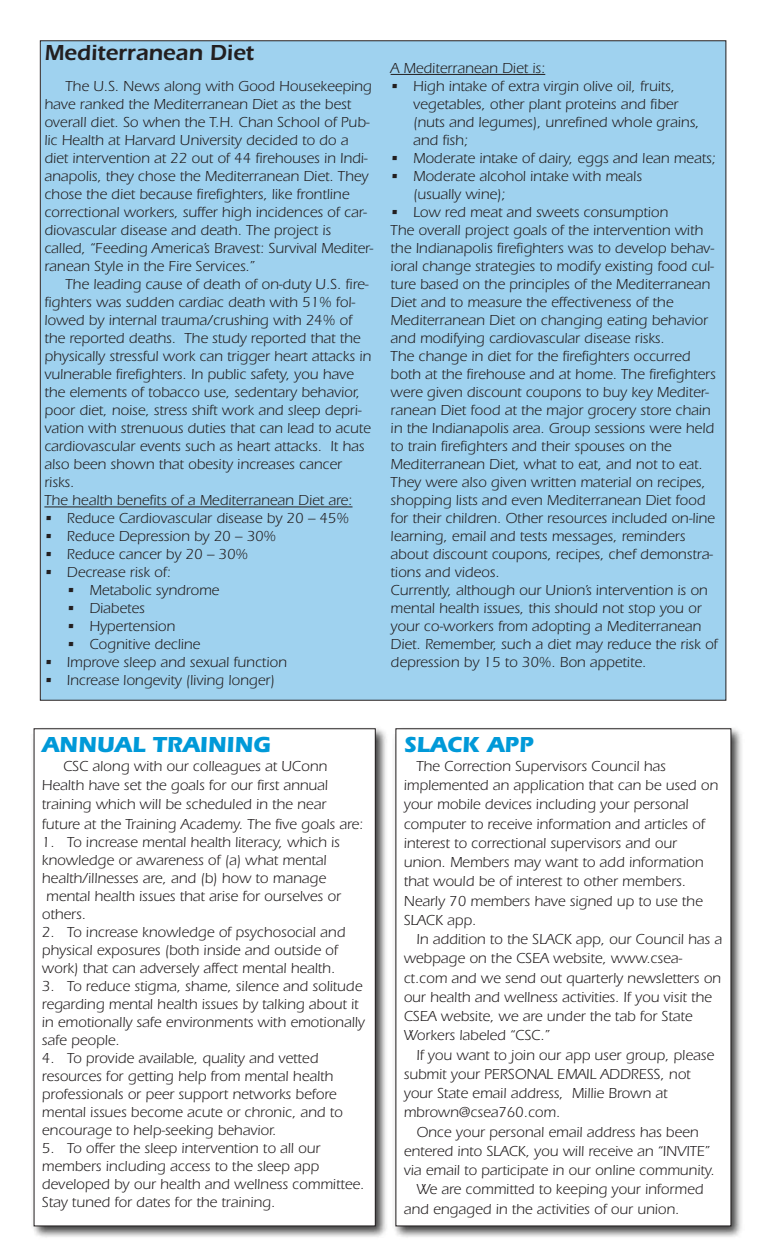
<style>
.page{position:relative;width:765px;height:1260px;background:#fff}
.page>*{position:absolute;margin:0;border:0;box-sizing:border-box;transform-origin:0 0}
.t1{font:700 22.5px "Itc Eras";color:#0099d8}
.t2{font:600 22.5px "Itc Eras";color:#231f20}
.t3{font:15px/18px "Itc Eras";color:#231f20}
</style>
<div class="page">
<div style="left:41px;top:41px;width:685px;height:659px;background:#9fd2ef"></div>
<hr style="left:44px;top:507px;width:309px;height:1px;background:#231f20">
<hr style="left:391px;top:74px;width:154px;height:1px;background:#231f20">
<img style="left:33px;top:728px;width:354px;height:509px">
<div style="left:34px;top:729px;width:341px;height:497px;background:#fff"></div>
<img style="left:394px;top:728px;width:348px;height:509px">
<div style="left:396px;top:729px;width:335px;height:497px;background:#fff"></div>
<h1 class="t2" style="left:44px;top:45px;width:211px">Mediterranean Diet</h1>
<p class="t3" style="left:44px;top:79px;width:330px;text-indent:21px">The U.S. News along with Good Housekeeping have ranked the Mediterranean Diet as the best overall diet. So when the T.H. Chan School of Pub&shy;lic Health at Harvard University decided to do a diet intervention at 22 out of 44 firehouses in Indi&shy;anapolis, they chose the Mediterranean Diet. They chose the diet because firefighters, like frontline correctional workers, suffer high incidences of car&shy;diovascular disease and death. The project is called, “Feeding America’s Bravest: Survival Mediter&shy;ranean Style in the Fire Services.”</p>
<p class="t3" style="left:44px;top:277px;width:328px;text-indent:21px">The leading cause of death of on-duty U.S. fire&shy;fighters was sudden cardiac death with 51% fol&shy;lowed by internal trauma/crushing with 24% of the reported deaths. The study reported that the physically stressful work can trigger heart attacks in vulnerable firefighters. In public safety, you have the elements of tobacco use, sedentary behavior, poor diet, noise, stress shift work and sleep depri&shy;vation with strenuous duties that can lead to acute cardiovascular events such as heart attacks. It has also been shown that obesity increases cancer risks.<br>The health benefits of a Mediterranean Diet are:</p>
<p class="t3" style="left:44px;top:511px;width:306px">• Reduce Cardiovascular disease by 20 – 45%</p>
<p class="t3" style="left:44px;top:529px;width:233px">• Reduce Depression by 20 – 30%</p>
<p class="t3" style="left:44px;top:547px;width:205px">• Reduce cancer by 20 – 30%</p>
<p class="t3" style="left:44px;top:565px;width:128px">• Decrease risk of:</p>
<p class="t3" style="left:67px;top:583px;width:154px">• Metabolic syndrome</p>
<p class="t3" style="left:67px;top:601px;width:80px">• Diabetes</p>
<p class="t3" style="left:67px;top:619px;width:110px">• Hypertension</p>
<p class="t3" style="left:67px;top:637px;width:135px">• Cognitive decline</p>
<p class="t3" style="left:44px;top:655px;width:244px">• Improve sleep and sexual function</p>
<p class="t3" style="left:44px;top:673px;width:232px">• Increase longevity (living longer)</p>
<p class="t3" style="left:391px;top:60px;width:156px">A Mediterranean Diet is:</p>
<p class="t3" style="left:413px;top:78px;width:288px;text-indent:-22px">• High intake of extra virgin olive oil, fruits, vegetables, other plant proteins and fiber (nuts and legumes), unrefined whole grains, and fish;</p>
<p class="t3" style="left:391px;top:150px;width:327px">• Moderate intake of dairy, eggs and lean meats;</p>
<p class="t3" style="left:413px;top:168px;width:230px;text-indent:-22px">• Moderate alcohol intake with meals (usually wine);</p>
<p class="t3" style="left:391px;top:204px;width:329px">• Low red meat and sweets consumption<br>The overall project goals of the intervention with the Indianapolis firefighters was to develop behav&shy;ioral change strategies to modify existing food cul&shy;ture based on the principles of the Mediterranean Diet and to measure the effectiveness of the Mediterranean Diet on changing eating behavior and modifying cardiovascular disease risks.<br>The change in diet for the firefighters occurred both at the firehouse and at home. The firefighters were given discount coupons to buy key Mediter&shy;ranean Diet food at the major grocery store chain in the Indianapolis area. Group sessions were held to train firefighters and their spouses on the Mediterranean Diet, what to eat, and not to eat.<br>They were also given written material on recipes, shopping lists and even Mediterranean Diet food for their children. Other resources included on-line learning, email and tests messages, reminders about discount coupons, recipes, chef demonstra&shy;tions and videos.<br>Currently, although our Union’s intervention is on mental health issues, this should not stop you or your co-workers from adopting a Mediterranean Diet. Remember, such a diet may reduce the risk of depression by 15 to 30%. Bon appetite.</p>
<h1 class="t1" style="left:42px;top:736px;width:230px">ANNUAL TRAINING</h1>
<p class="t3" style="left:42px;top:758px;width:323px;line-height:19.2px;text-indent:21px">CSC along with our colleagues at UConn Health have set the goals for our first annual training which will be scheduled in the near future at the Training Academy. The five goals are:</p>
<p class="t3" style="left:42px;top:834px;width:301px">1. To increase mental health literacy, which is knowledge or awareness of (a) what mental health/illnesses are, and (b) how to manage mental health issues that arise for ourselves or others.</p>
<p class="t3" style="left:42px;top:924px;width:305px">2. To increase knowledge of psychosocial and physical exposures (both inside and outside of work) that can adversely affect mental health.</p>
<p class="t3" style="left:42px;top:978px;width:324px">3. To reduce stigma, shame, silence and solitude regarding mental health issues by talking about it in emotionally safe environments with emotionally safe people.</p>
<p class="t3" style="left:42px;top:1050px;width:302px">4. To provide available, quality and vetted resources for getting help from mental health professionals or peer support networks before mental issues become acute or chronic, and to encourage to help-seeking behavior.</p>
<p class="t3" style="left:42px;top:1140px;width:324px">5. To offer the sleep intervention to all our members including access to the sleep app developed by our health and wellness committee.<br>Stay tuned for dates for the training.</p>
<h1 class="t1" style="left:404px;top:736px;width:131px">SLACK APP</h1>
<p class="t3" style="left:404px;top:758px;width:316px;line-height:19.2px;text-indent:13px">The Correction Supervisors Council has implemented an application that can be used on your mobile devices including your personal computer to receive information and articles of interest to correctional supervisors and our union. Members may want to add information that would be of interest to other members.<br>Nearly 70 members have signed up to use the SLACK app.</p>
<p class="t3" style="left:404px;top:931px;width:320px;line-height:19.2px;text-indent:13px">In addition to the SLACK app, our Council has a webpage on the CSEA website, www.csea&shy;ct.com and we send out quarterly newsletters on our health and wellness activities. If you visit the CSEA website, we are under the tab for State Workers labeled “CSC.”</p>
<p class="t3" style="left:404px;top:1047px;width:312px;line-height:19.2px;text-indent:13px">If you want to join our app user group, please submit your PERSONAL EMAIL ADDRESS, not your State email address, Millie Brown at mbrown@csea760.com.</p>
<p class="t3" style="left:416px;top:1124px;width:284px">Once your personal email address has been</p>
<p class="t3" style="left:404px;top:1143px;width:308px">entered into SLACK, you will receive an “INVITE”</p>
<p class="t3" style="left:404px;top:1163px;width:313px">via email to participate in our online community.</p>
<p class="t3" style="left:416px;top:1182px;width:289px">We are committed to keeping your informed</p>
<p class="t3" style="left:404px;top:1201px;width:277px">and engaged in the activities of our union.</p>
</div>
